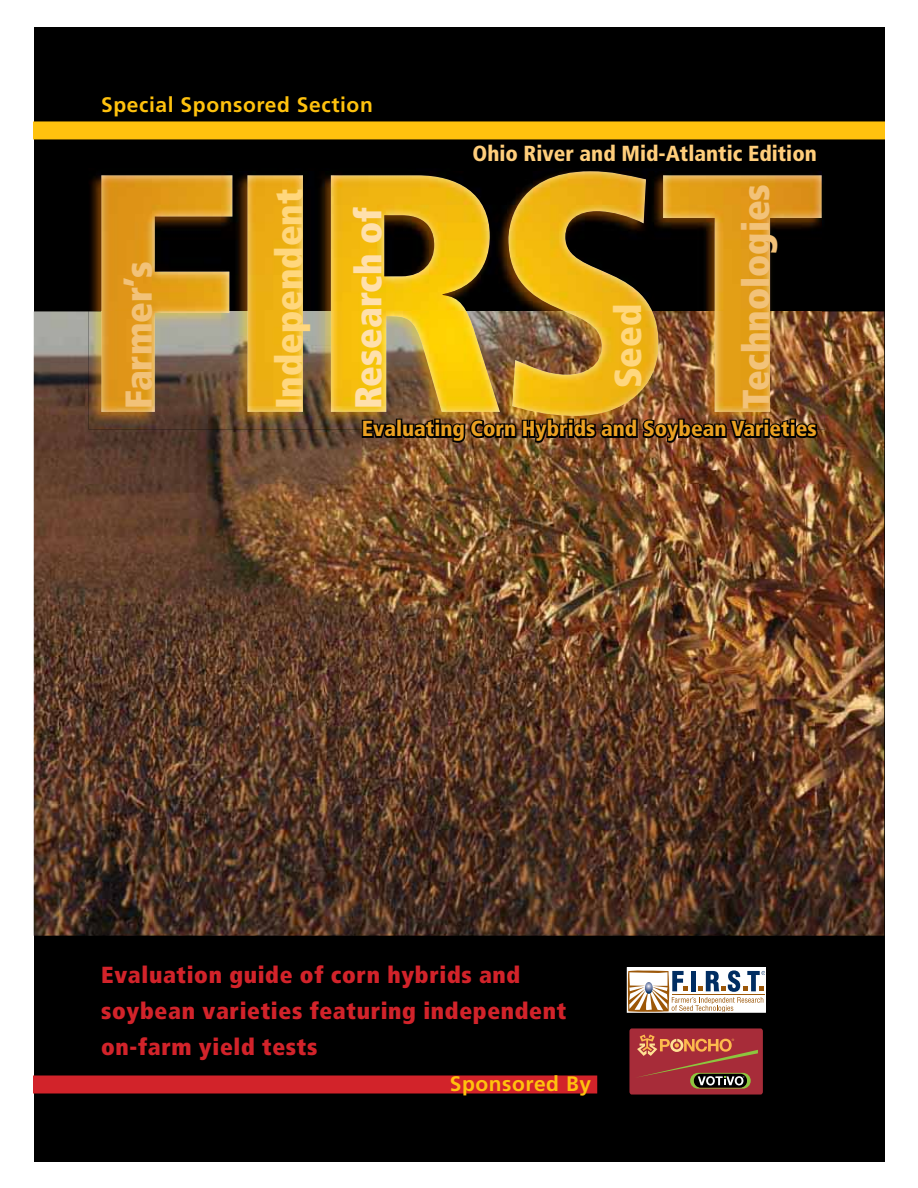
<style>
.page{position:relative;width:918px;height:1188px;background:#fff}
.page>*{position:absolute;margin:0;border:0;box-sizing:border-box;transform-origin:0 0}
.t1{font:900 condensed 37.5px "Frutiger";color:#f2c279}
.t2{font:900 condensed 37.5px "Frutiger";color:#ffd77d}
.t3{font:900 condensed 37.5px "Frutiger";color:#ffe0ac}
.t4{font:900 condensed 23.25px/36px "Frutiger";letter-spacing:.03em;color:#d2232a}
.t5{font:900 condensed 21.75px "Frutiger";color:#eaa022}
.t6{font:900 condensed 21.75px "Frutiger";color:#ffce7b}
.t7{font:700 21px "Frutiger";letter-spacing:.03em;color:#ffc20e}
</style>
<div class="page">
<div style="left:34px;top:27px;width:850px;height:1134px;background:#000"></div>
<img style="left:34px;top:311px;width:850px;height:625px">
<img style="left:88px;top:176px;width:737px;height:253px">
<img style="left:101px;top:171px;width:721px;height:140px">
<img style="left:101px;top:311px;width:721px;height:105px">
<div style="left:34px;top:121px;width:850px;height:18px;background:#ffc20e"></div>
<div style="left:34px;top:1076px;width:563px;height:18px;background:#d2232a"></div>
<img style="left:360px;top:326px;width:126px;height:224px">
<div style="left:483px;top:423px;width:13px;height:15px;border:3px solid #000;border-radius:50%"></div>
<div style="left:486px;top:426px;width:7px;height:10px;border:3px solid #000;border-radius:50%"></div>
<img style="left:494px;top:326px;width:163px;height:130px">
<div style="left:654px;top:423px;width:14px;height:15px;border:3px solid #000;border-radius:50%"></div>
<div style="left:658px;top:426px;width:6px;height:10px;border:3px solid #000;border-radius:50%"></div>
<img style="left:663px;top:326px;width:156px;height:132px">
<svg style="left:629px;top:1028px;width:134px;height:67px;background:#a03e3b"></svg>
<div style="left:627px;top:968px;width:138px;height:44px;background:#fff"></div>
<svg style="left:629px;top:970px;width:135px;height:41px"></svg>
<div style="left:627px;top:967px;width:139px;height:46px;border:1px solid #fff"></div>
<p class="t7" style="left:101px;top:96px;width:273px">Special Sponsored Section</p>
<h1 class="t1" style="left:124px;top:409px;width:149px;rotate:-90deg">Farmer’s</h1>
<h1 class="t2" style="left:274px;top:409px;width:222px;rotate:-90deg">Independent</h1>
<h1 class="t3" style="left:353px;top:409px;width:204px;rotate:-90deg">Research of</h1>
<p class="t6" style="left:472px;top:145px;width:346px">Ohio River and Mid-Atlantic Edition</p>
<h1 class="t2" style="left:613px;top:388px;width:86px;rotate:-90deg">Seed</h1>
<h1 class="t1" style="left:741px;top:409px;width:227px;rotate:-90deg">Technologies</h1>
<p class="t5" style="left:362px;top:420px;width:456px">Evaluating Corn Hybrids and Soybean Varieties</p>
<p class="t4" style="left:101px;top:959px;width:467px">Evaluation guide of corn hybrids and soybean varieties featuring independent on-farm yield tests</p>
<p class="t7" style="left:450px;top:1076px;width:143px">Sponsored By</p>
</div>
